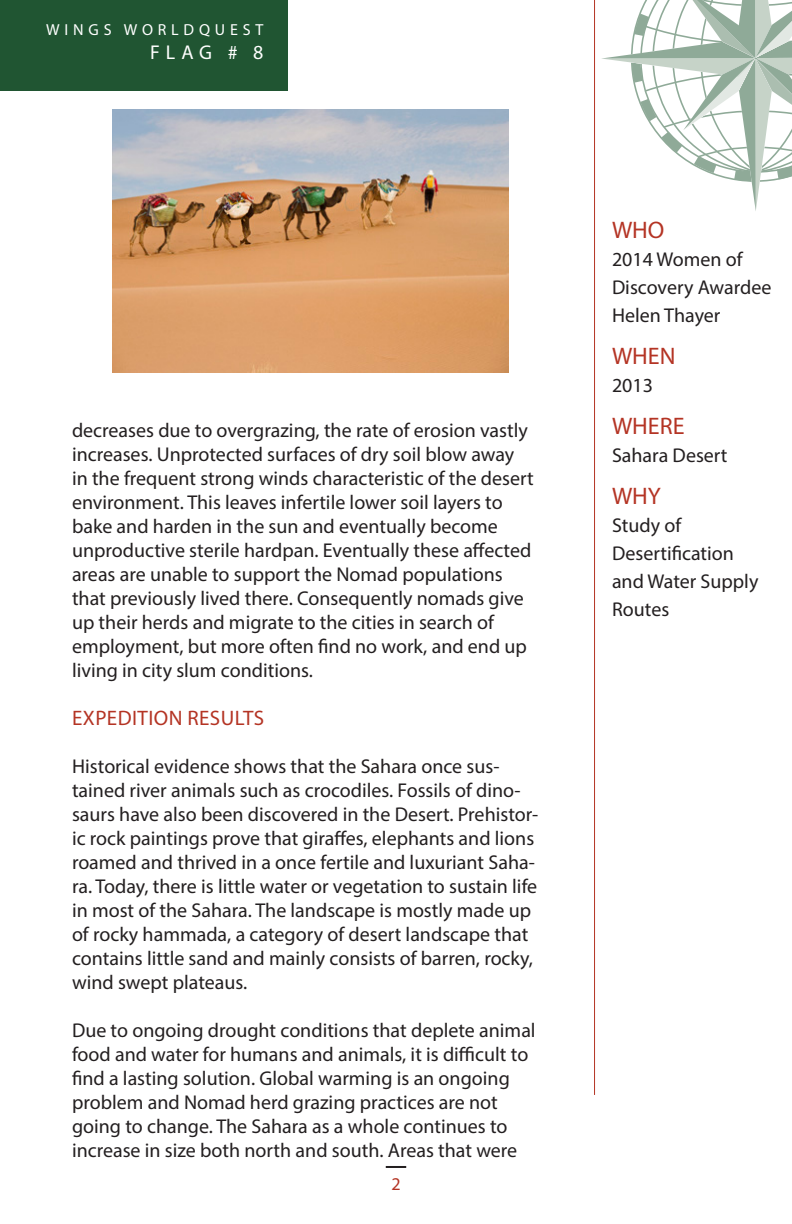
<style>
.page{position:relative;width:792px;height:1224px;background:#fff}
.page>*{position:absolute;margin:0;border:0;box-sizing:border-box;transform-origin:0 0}
.t1{font:24px "Myriad Pro";color:#b43424}
._04_Varela_Paragraph{font:21px "Myriad Pro";letter-spacing:.02em;color:#b43424}
._06_Weiss_text{font:20px/24px "Myriad Pro";color:#231f20}
.t2{font:20px "Myriad Pro";color:#fff}
.t3{font:18px "Myriad Pro";color:#b43424}
.t4{font:16px "Myriad Pro";letter-spacing:.3em;color:#fff}
</style>
<div class="page">
<hr style="left:386px;top:1166px;width:20px;height:2px;background:#231f20">
<svg style="left:602px;top:0;width:190px;height:211px"></svg>
<hr style="left:594px;top:0;width:1px;height:1095px;background:#b43424">
<div style="left:0;top:0;width:288px;height:91px;background:#205532"></div>
<img style="left:112px;top:109px;width:396px;height:263px">
<p class="t4" style="left:46px;top:20px;width:219px">WINGS WORLDQUEST</p>
<p class="t2" style="left:150px;top:40px;width:115px">FLAG # 8</p>
<p class="_06_Weiss_text" style="left:72px;top:418px;width:463px">decreases due to overgrazing, the rate of erosion vastly increases. Unprotected surfaces of dry soil blow away in the frequent strong winds characteristic of the desert environment. This leaves infertile lower soil layers to bake and harden in the sun and eventually become unproductive sterile hardpan. Eventually these affected areas are unable to support the Nomad populations that previously lived there. Consequently nomads give up their herds and migrate to the cities in search of employment, but more often find no work, and end up living in city slum conditions.</p>
<p class="_04_Varela_Paragraph" style="left:72px;top:705px;width:194px">EXPEDITION RESULTS</p>
<p class="_06_Weiss_text" style="left:72px;top:754px;width:468px">Historical evidence shows that the Sahara once sus&shy;tained river animals such as crocodiles. Fossils of dino&shy;saurs have also been discovered in the Desert. Prehistor&shy;ic rock paintings prove that giraffes, elephants and lions roamed and thrived in a once fertile and luxuriant Saha&shy;ra. Today, there is little water or vegetation to sustain life in most of the Sahara. The landscape is mostly made up of rocky hammada, a category of desert landscape that contains little sand and mainly consists of barren, rocky, wind swept plateaus.</p>
<p class="_06_Weiss_text" style="left:72px;top:1018px;width:465px">Due to ongoing drought conditions that deplete animal food and water for humans and animals, it is difficult to find a lasting solution. Global warming is an ongoing problem and Nomad herd grazing practices are not going to change. The Sahara as a whole continues to increase in size both north and south. Areas that were</p>
<p class="t3" style="left:391px;top:1172px;width:11px">2</p>
<p class="t1" style="left:612px;top:215px;width:54px">WHO</p>
<p class="_06_Weiss_text" style="left:612px;top:245px;width:161px;line-height:28px">2014 Women of<br>Discovery Awardee<br>Helen Thayer</p>
<p class="t1" style="left:612px;top:341px;width:65px">WHEN</p>
<p class="_06_Weiss_text" style="left:612px;top:373px;width:43px">2013</p>
<p class="t1" style="left:612px;top:411px;width:74px">WHERE</p>
<p class="_06_Weiss_text" style="left:612px;top:443px;width:117px">Sahara Desert</p>
<p class="t1" style="left:612px;top:481px;width:50px">WHY</p>
<p class="_06_Weiss_text" style="left:612px;top:513px;width:71px">Study of</p>
<p class="_06_Weiss_text" style="left:612px;top:539px;width:148px;line-height:28px">Desertification and Water Supply<br>Routes</p>
</div>
